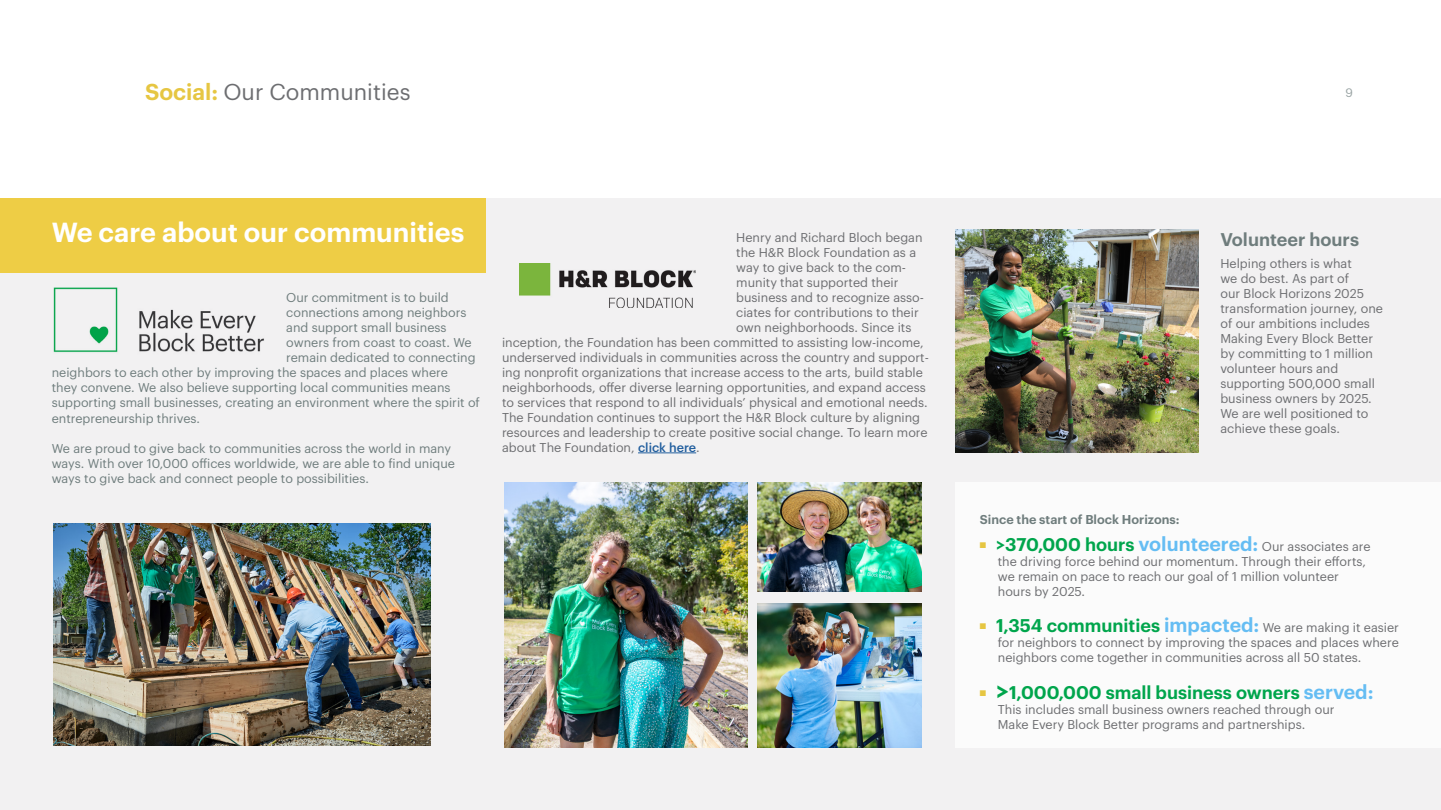
<style>
.page{position:relative;width:1441px;height:810px;background:#fff}
.page>*{position:absolute;margin:0;border:0;box-sizing:border-box;transform-origin:0 0}
.t1{font:600 27px "Graphik";color:#fff}
.t2{font:22.5px "Graphik";color:#6d6e71}
.t3{font:600 18px "Graphik";color:#00a54c}
.t4{font:600 18px "Graphik";color:#6f7d7d}
.t5{font:12.6px/15px "Graphik";color:#6d6e71}
.t6{font:12.6px/15.1px "Graphik";color:#6f7d7d}
.t7{font:600 12.6px "Graphik";color:#6f7d7d}
.t8{font:12px "Graphik";color:#9aa4a4}
.s1{font-weight:600;color:#e6c642}
.s2{font-weight:500;color:#215e9e}
.s3{font-weight:600;font-size:18px;color:#00a54c}
.s4{font-weight:600;font-size:19.5px;color:#65bdf3}
.s5{font-size:25.5px}
.s6{font-size:19.5px;color:#65bdf3}
</style>
<div class="page">
<div style="left:0;top:198px;width:1440px;height:612px;background:#f2f1f2"></div>
<div style="left:955px;top:483px;width:485px;height:265px;background:#fbfbfb"></div>
<div style="left:0;top:198px;width:485px;height:75px;background:#eecd45"></div>
<hr style="left:638px;top:453px;width:58px;height:1px;background:#215e9e">
<img style="left:54px;top:523px;width:376px;height:223px">
<img style="left:54px;top:287px;width:210px;height:66px">
<img style="left:519px;top:264px;width:177px;height:43px">
<img style="left:504px;top:483px;width:243px;height:264px">
<img style="left:955px;top:230px;width:243px;height:223px">
<img style="left:757px;top:483px;width:163px;height:109px">
<img style="left:757px;top:603px;width:163px;height:145px">
<h2 class="t2" style="left:145px;top:75px;width:267px"><span class="s1">Social:</span> Our Communities</h2>
<p class="t8" style="left:1345px;top:84px;width:9px">9</p>
<h1 class="t1" style="left:52px;top:212px;width:414px">We care about our communities</h1>
<p class="t6" style="left:286px;top:289px;width:164px">Our commitment is to build</p>
<p class="t6" style="left:286px;top:304px;width:182px">connections among neighbors</p>
<p class="t6" style="left:286px;top:319px;width:162px">and support small business</p>
<p class="t6" style="left:286px;top:334px;width:187px">owners from coast to coast. We</p>
<p class="t6" style="left:286px;top:349px;width:191px">remain dedicated to connecting</p>
<p class="t6" style="left:52px;top:364px;width:397px">neighbors to each other by improving the spaces and places where</p>
<p class="t6" style="left:52px;top:379px;width:400px">they convene. We also believe supporting local communities means</p>
<p class="t6" style="left:52px;top:394px;width:429px">supporting small businesses, creating an environment where the spirit of</p>
<p class="t6" style="left:52px;top:409px;width:150px">entrepreneurship thrives.</p>
<p class="t6" style="left:52px;top:440px;width:405px">We are proud to give back to communities across the world in many ways. With over 10,000 offices worldwide, we are able to find unique ways to give back and connect people to possibilities.</p>
<p class="t5" style="left:736px;top:228px;width:188px">Henry and Richard Bloch began</p>
<p class="t5" style="left:736px;top:243px;width:181px">the H&amp;R Block Foundation as a</p>
<p class="t5" style="left:736px;top:258px;width:171px">way to give back to the com-</p>
<p class="t5" style="left:736px;top:273px;width:164px">munity that supported their</p>
<p class="t5" style="left:736px;top:288px;width:189px">business and to recognize asso-</p>
<p class="t5" style="left:736px;top:303px;width:184px">ciates for contributions to their</p>
<p class="t5" style="left:736px;top:318px;width:177px">own neighborhoods. Since its</p>
<p class="t5" style="left:502px;top:333px;width:423px">inception, the Foundation has been committed to assisting low-income,</p>
<p class="t5" style="left:502px;top:348px;width:428px">underserved individuals in communities across the country and support-</p>
<p class="t5" style="left:502px;top:363px;width:422px">ing nonprofit organizations that increase access to the arts, build stable</p>
<p class="t5" style="left:502px;top:378px;width:425px">neighborhoods, offer diverse learning opportunities, and expand access</p>
<p class="t5" style="left:502px;top:393px;width:427px">to services that respond to all individuals’ physical and emotional needs.</p>
<p class="t5" style="left:502px;top:408px;width:419px">The Foundation continues to support the H&amp;R Block culture by aligning</p>
<p class="t5" style="left:502px;top:423px;width:427px">resources and leadership to create positive social change. To learn more</p>
<p class="t5" style="left:502px;top:438px;width:199px">about The Foundation, <span class="s2">click here</span>.</p>
<h3 class="t4" style="left:1220px;top:226px;width:140px">Volunteer hours</h3>
<p class="t5" style="left:1220px;top:255px;width:164px">Helping others is what<br>we do best. As part of<br>our Block Horizons 2025 transformation journey, one of our ambitions includes<br>Making Every Block Better by committing to 1 million volunteer hours and supporting 500,000 small business owners by 2025.<br>We are well positioned to achieve these goals.</p>
<p class="t7" style="left:979px;top:510px;width:201px">Since the start of Block Horizons:</p>
<p class="t5" style="left:997px;top:538px;width:374px;text-indent:-18px"><sup>■</sup> <span class="s3">&gt;370,000 hours</span> <span class="s4">volunteered:</span> Our associates are the driving force behind our momentum. Through their efforts, we remain on pace to reach our goal of 1 million volunteer hours by 2025.</p>
<p class="t5" style="left:997px;top:619px;width:402px;text-align:justify;text-indent:-18px"><sup>■</sup> <span class="s3">1,354 communities</span> <span class="s4">impacted:</span> We are making it easier for neighbors to connect by improving the spaces and places where neighbors come together in communities across all 50 states.</p>
<h3 class="t3" style="left:979px;top:679px;width:395px"><sup>■</sup> <span class="s5">&gt;</span>1,000,000 small business owners <span class="s6">served:</span></h3>
<p class="t5" style="left:997px;top:701px;width:338px">This includes small business owners reached through our<br>Make Every Block Better programs and partnerships.</p>
</div>
